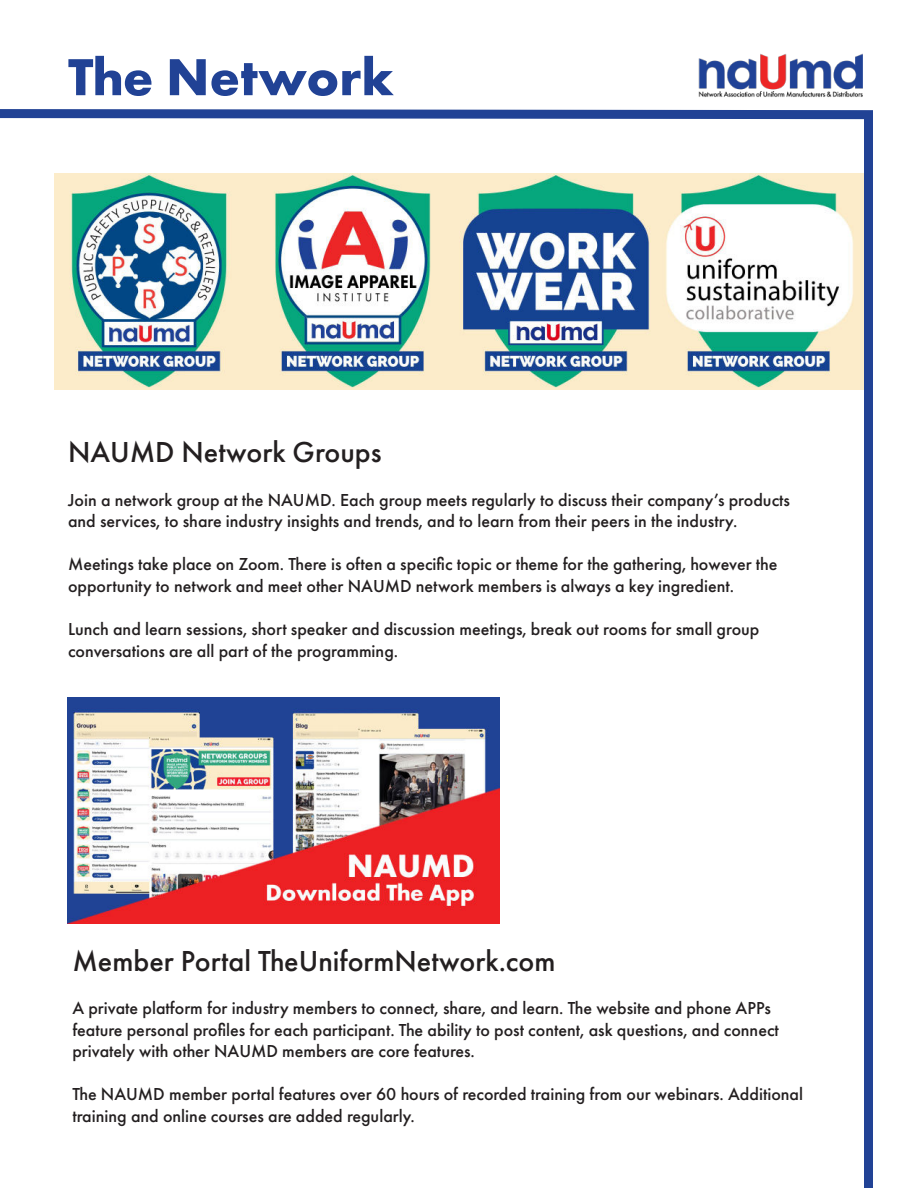
<style>
.page{position:relative;width:918px;height:1188px;background:#fff}
.page>*{position:absolute;margin:0;border:0;box-sizing:border-box;transform-origin:0 0}
.t1{font:700 54px "Futura PT";color:#214295}
.t2{font:500 30px "Futura PT";color:#231f20}
.t3{font:500 18px/21.6px "Futura PT";color:#231f20}
</style>
<div class="page">
<img style="left:54px;top:174px;width:191px;height:216px">
<img style="left:245px;top:174px;width:204px;height:216px">
<img style="left:449px;top:174px;width:203px;height:216px">
<img style="left:652px;top:174px;width:212px;height:216px">
<svg style="left:0;top:109px;width:873px;height:11px;background:#4964a8"></svg>
<img style="left:699px;top:54px;width:164px;height:43px">
<div style="left:864px;top:111px;width:9px;height:1077px;background:#214295"></div>
<img style="left:68px;top:698px;width:432px;height:226px">
<h1 class="t1" style="left:68px;top:56px;width:327px">The Network</h1>
<h2 class="t2" style="left:68px;top:439px;width:315px">NAUMD Network Groups</h2>
<p class="t3" style="left:68px;top:490px;width:724px">Join a network group at the NAUMD. Each group meets regularly to discuss their company’s products and services, to share industry insights and trends, and to learn from their peers in the industry.</p>
<p class="t3" style="left:68px;top:555px;width:711px">Meetings take place on Zoom. There is often a specific topic or theme for the gathering, however the opportunity to network and meet other NAUMD network members is always a key ingredient.</p>
<p class="t3" style="left:68px;top:620px;width:693px">Lunch and learn sessions, short speaker and discussion meetings, break out rooms for small group conversations are all part of the programming.</p>
<h2 class="t2" style="left:72px;top:948px;width:485px">Member Portal TheUniformNetwork.com</h2>
<p class="t3" style="left:72px;top:998px;width:708px">A private platform for industry members to connect, share, and learn. The website and phone APPs feature personal profiles for each participant. The ability to post content, ask questions, and connect privately with other NAUMD members are core features.</p>
<p class="t3" style="left:72px;top:1085px;width:732px">The NAUMD member portal features over 60 hours of recorded training from our webinars. Additional training and online courses are added regularly.</p>
</div>
